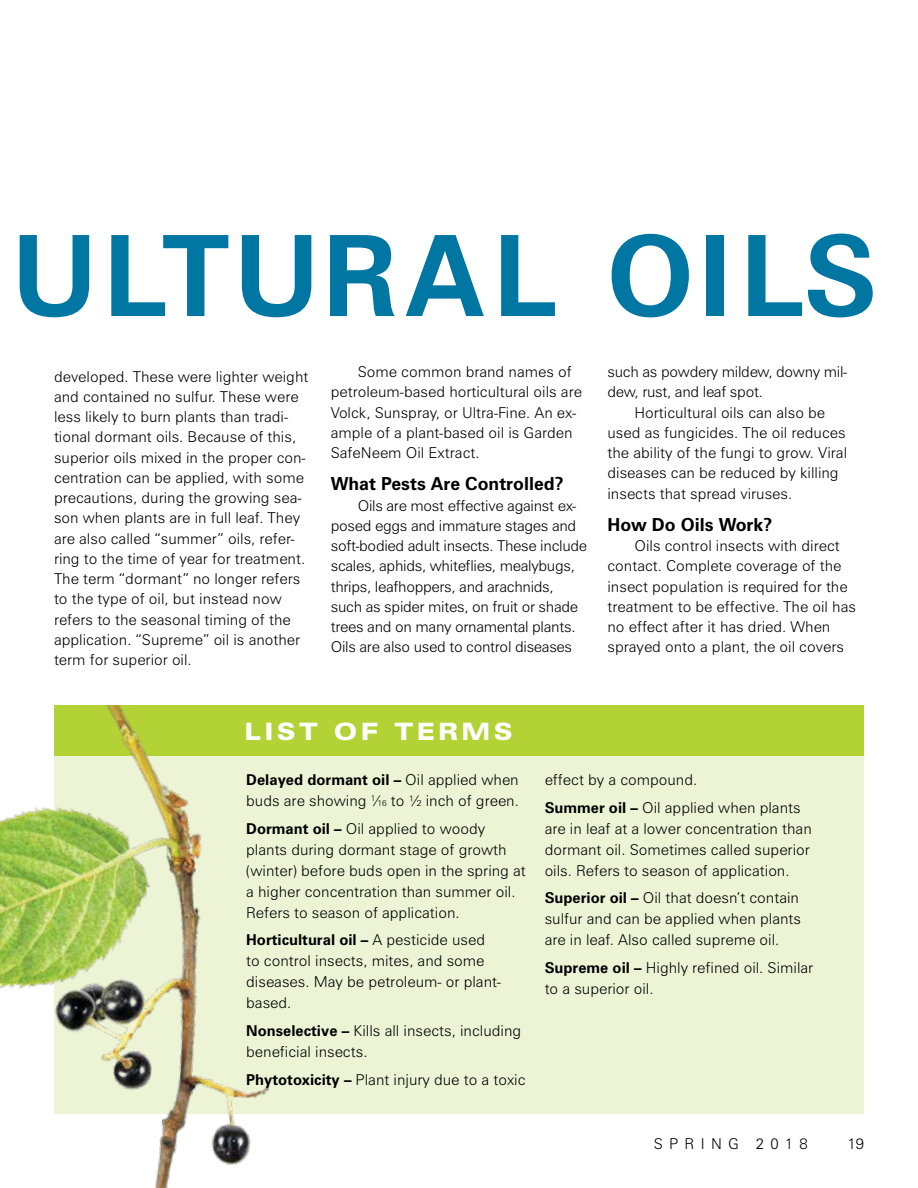
<style>
.page{position:relative;width:918px;height:1188px;background:#fff}
.page>*{position:absolute;margin:0;border:0;box-sizing:border-box;transform-origin:0 0}
.t1{font:700 112.5px "Zurich BT";letter-spacing:.04em;color:#0076a3}
.t2{font:900 expanded 24px "Zurich BT";letter-spacing:.15em;color:#fff}
.t3{font:700 18px "Zurich BT";color:#000}
.t4{font:300 15px/20.2px "Zurich BT";color:#000}
.t5{font:300 15px/20.2px "Zurich BT";letter-spacing:-.02em;color:#000}
.t6{font:300 15px "Zurich BT";letter-spacing:.42em;color:#000}
.s1{font-weight:700}
.s2{font-size:8.25px}
</style>
<div class="page">
<div style="left:54px;top:705px;width:810px;height:408px;background:#edf4d5"></div>
<div style="left:54px;top:705px;width:810px;height:50px;background:#b3d235"></div>
<img style="left:0;top:705px;width:404px;height:483px">
<h1 class="t1" style="left:12px;top:207px;width:867px">ULTURAL OILS</h1>
<p class="t4" style="left:54px;top:366px;width:256px">developed. These were lighter weight and contained no sulfur. These were less likely to burn plants than tradi&shy;tional dormant oils. Because of this, superior oils mixed in the proper con&shy;centration can be applied, with some precautions, during the growing sea&shy;son when plants are in full leaf. They are also called “summer” oils, refer&shy;ring to the time of year for treatment.<br>The term “dormant” no longer refers to the type of oil, but instead now refers to the seasonal timing of the application. “Supreme” oil is another term for superior oil.</p>
<p class="t4" style="left:331px;top:362px;width:253px;text-indent:27px">Some common brand names of petroleum-based horticultural oils are<br>Volck, Sunspray, or Ultra-Fine. An ex&shy;ample of a plant-based oil is Garden<br>SafeNeem Oil Extract.</p>
<p class="t3" style="left:331px;top:473px;width:235px">What Pests Are Controlled?</p>
<p class="t5" style="left:331px;top:495px;width:258px;text-indent:27px">Oils are most effective against ex&shy;posed eggs and immature stages and soft-bodied adult insects. These include scales, aphids, whiteflies, mealybugs, thrips, leafhoppers, and arachnids, such as spider mites, on fruit or shade trees and on many ornamental plants.<br>Oils are also used to control diseases</p>
<p class="t5" style="left:608px;top:362px;width:241px">such as powdery mildew, downy mil&shy;dew, rust, and leaf spot.</p>
<p class="t4" style="left:608px;top:402px;width:241px;text-indent:27px">Horticultural oils can also be used as fungicides. The oil reduces the ability of the fungi to grow. Viral diseases can be reduced by killing insects that spread viruses.</p>
<p class="t3" style="left:608px;top:514px;width:166px">How Do Oils Work?</p>
<p class="t4" style="left:608px;top:536px;width:250px;text-indent:27px">Oils control insects with direct contact. Complete coverage of the insect population is required for the treatment to be effective. The oil has no effect after it has dried. When sprayed onto a plant, the oil covers</p>
<h2 class="t2" style="left:245px;top:717px;width:269px">LIST OF TERMS</h2>
<p class="t4" style="left:246px;top:769px;width:274px;line-height:21px"><span class="s1">Delayed dormant oil –</span> Oil applied when buds are showing <sup>1</sup>⁄<span class="s2">16</span> to ½ inch of green.</p>
<p class="t4" style="left:246px;top:818px;width:281px;line-height:21px"><span class="s1">Dormant oil –</span> Oil applied to woody plants during dormant stage of growth (winter) before buds open in the spring at a higher concentration than summer oil.<br>Refers to season of application.</p>
<p class="t4" style="left:246px;top:929px;width:256px;line-height:21px"><span class="s1">Horticultural oil –</span> A pesticide used to control insects, mites, and some diseases. May be petroleum- or plant&shy;based.</p>
<p class="t4" style="left:246px;top:1020px;width:276px;line-height:21px"><span class="s1">Nonselective –</span> Kills all insects, including beneficial insects.</p>
<p class="t4" style="left:246px;top:1069px;width:281px"><span class="s1">Phytotoxicity –</span> Plant injury due to a toxic</p>
<p class="t4" style="left:545px;top:766px;width:258px;line-height:27.8px">effect by a compound.<br><span class="s1">Summer oil –</span> Oil applied when plants</p>
<p class="t4" style="left:545px;top:818px;width:269px;line-height:21px">are in leaf at a lower concentration than dormant oil. Sometimes called superior oils. Refers to season of application.</p>
<p class="t4" style="left:545px;top:887px;width:258px;line-height:21px"><span class="s1">Superior oil –</span> Oil that doesn’t contain sulfur and can be applied when plants are in leaf. Also called supreme oil.</p>
<p class="t4" style="left:545px;top:957px;width:270px;line-height:21px"><span class="s1">Supreme oil –</span> Highly refined oil. Similar to a superior oil.</p>
<p class="t6" style="left:654px;top:1135px;width:156px">SPRING 2018</p>
<p class="t4" style="left:847px;top:1134px;width:18px">19</p>
</div>
